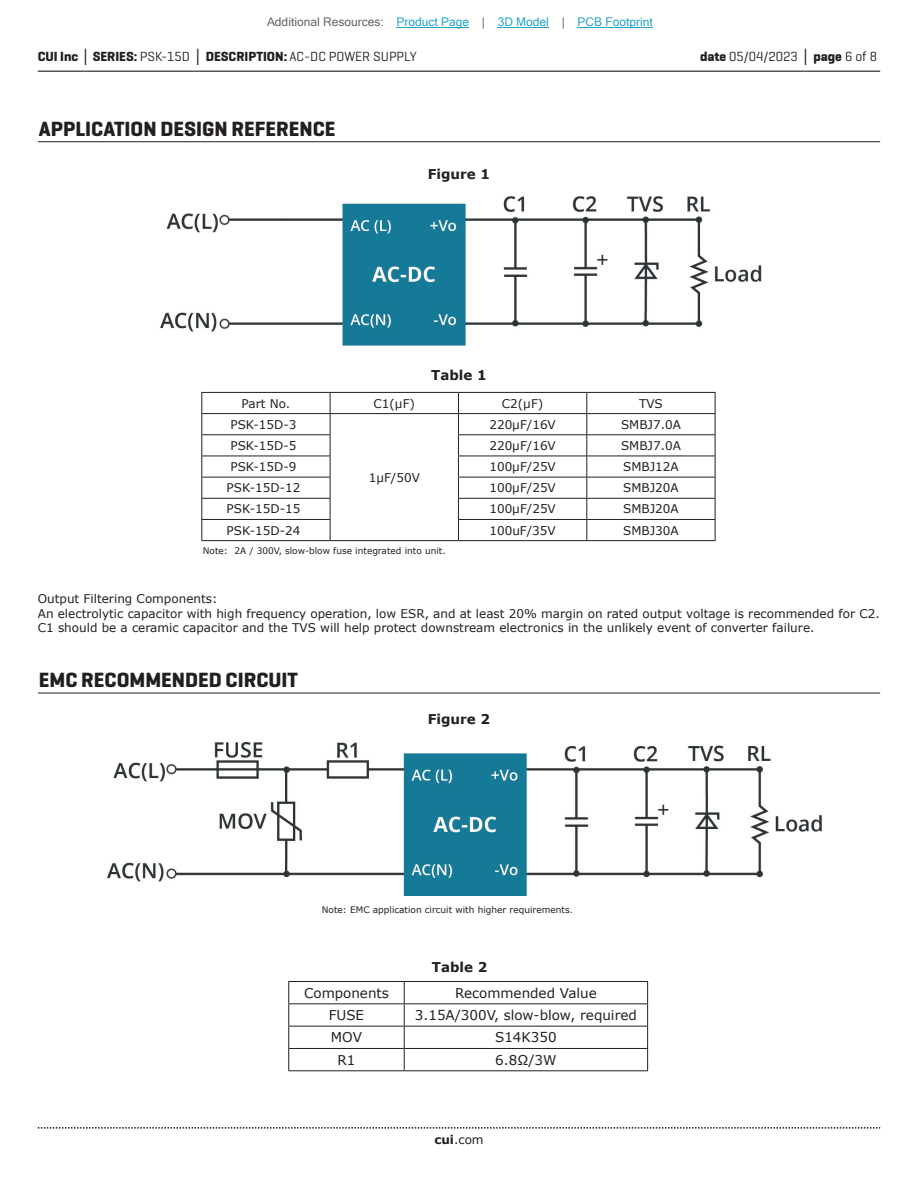
<style>
.page{position:relative;width:918px;height:1188px;background:#fff}
.page>*{position:absolute;margin:0;border:0;box-sizing:border-box;transform-origin:0 0}
.t1{font:700 21px "Geogrotesque";color:#231f20}
.t2{font:13.5px "Verdana";color:#231f20}
.t3{font:700 13.5px "Geogrotesque";color:#231f20}
.t4{font:700 13.5px "Verdana";color:#231f20}
.t5{font:13.5px "Geogrotesque";color:#231f20}
.t6{font:12px/14.4px "Verdana";color:#231f20}
.t7{font:12px "Microsoft Sans Serif";color:#23a4c6}
.t8{font:9px "Verdana";color:#231f20}
.s1{color:#63676b}
.s2{font-family:"Verdana"}
.s3{font-weight:400}
.s4{font-weight:700}
.s5{font-family:"Verdana";font-weight:700}
</style>
<div class="page">
<hr style="left:38px;top:71px;width:842px;height:1px;background:#231f20">
<svg style="left:38px;top:1127px;width:842px;height:2px"></svg>
<hr style="left:38px;top:141px;width:842px;height:1px;background:#231f20">
<hr style="left:201px;top:392px;width:129px;height:1px;background:#231f20">
<hr style="left:330px;top:392px;width:128px;height:1px;background:#231f20">
<hr style="left:458px;top:392px;width:129px;height:1px;background:#231f20">
<hr style="left:587px;top:392px;width:129px;height:1px;background:#231f20">
<hr style="left:201px;top:413px;width:129px;height:1px;background:#231f20">
<hr style="left:330px;top:413px;width:128px;height:1px;background:#231f20">
<hr style="left:458px;top:413px;width:129px;height:1px;background:#231f20">
<hr style="left:587px;top:413px;width:129px;height:1px;background:#231f20">
<hr style="left:458px;top:434px;width:129px;height:1px;background:#231f20">
<hr style="left:587px;top:434px;width:129px;height:1px;background:#231f20">
<hr style="left:458px;top:456px;width:129px;height:1px;background:#231f20">
<hr style="left:587px;top:456px;width:129px;height:1px;background:#231f20">
<hr style="left:458px;top:477px;width:129px;height:1px;background:#231f20">
<hr style="left:587px;top:477px;width:129px;height:1px;background:#231f20">
<hr style="left:458px;top:498px;width:129px;height:1px;background:#231f20">
<hr style="left:587px;top:498px;width:129px;height:1px;background:#231f20">
<svg style="left:330px;top:393px;width:1px;height:147px"></svg>
<hr style="left:458px;top:519px;width:129px;height:1px;background:#231f20">
<svg style="left:458px;top:393px;width:1px;height:147px"></svg>
<hr style="left:587px;top:519px;width:129px;height:1px;background:#231f20">
<svg style="left:586px;top:393px;width:1px;height:147px"></svg>
<svg style="left:715px;top:393px;width:1px;height:147px"></svg>
<hr style="left:330px;top:540px;width:128px;height:1px;background:#231f20">
<hr style="left:458px;top:540px;width:129px;height:1px;background:#231f20">
<hr style="left:587px;top:540px;width:129px;height:1px;background:#231f20">
<hr style="left:201px;top:434px;width:130px;height:1px;background:#231f20">
<hr style="left:201px;top:456px;width:130px;height:1px;background:#231f20">
<hr style="left:201px;top:477px;width:130px;height:1px;background:#231f20">
<hr style="left:201px;top:498px;width:130px;height:1px;background:#231f20">
<hr style="left:201px;top:519px;width:130px;height:1px;background:#231f20">
<svg style="left:201px;top:393px;width:1px;height:147px"></svg>
<hr style="left:201px;top:540px;width:129px;height:1px;background:#231f20">
<hr style="left:288px;top:981px;width:116px;height:1px;background:#231f20">
<hr style="left:404px;top:981px;width:244px;height:1px;background:#231f20">
<hr style="left:288px;top:1003px;width:116px;height:1px;background:#231f20">
<hr style="left:404px;top:1003px;width:244px;height:1px;background:#231f20">
<hr style="left:288px;top:1026px;width:116px;height:1px;background:#231f20">
<hr style="left:404px;top:1026px;width:244px;height:1px;background:#231f20">
<hr style="left:288px;top:1048px;width:116px;height:1px;background:#231f20">
<svg style="left:288px;top:982px;width:1px;height:88px"></svg>
<hr style="left:404px;top:1048px;width:244px;height:1px;background:#231f20">
<svg style="left:404px;top:982px;width:1px;height:88px"></svg>
<svg style="left:647px;top:982px;width:1px;height:88px"></svg>
<hr style="left:288px;top:1070px;width:116px;height:1px;background:#231f20">
<hr style="left:404px;top:1070px;width:244px;height:1px;background:#231f20">
<hr style="left:38px;top:693px;width:842px;height:1px;background:#231f20">
<img style="left:160px;top:196px;width:602px;height:150px">
<img style="left:107px;top:742px;width:714px;height:153px">
<hr style="left:397px;top:27px;width:72px;height:1px;background:#23a4c6">
<hr style="left:498px;top:27px;width:51px;height:1px;background:#23a4c6">
<hr style="left:578px;top:27px;width:75px;height:1px;background:#23a4c6">
<p class="t7" style="left:267px;top:15px;width:387px"><span class="s1">Additional Resources:</span> Product Page <span class="s1">|</span> 3D Model <span class="s1">|</span> PCB Footprint</p>
<p class="t3" style="left:38px;top:48px;width:380px">CUI Inc <span class="s2">│</span> SERIES: <span class="s3">PSK-15D</span> <span class="s2">│</span> DESCRIPTION: <span class="s3">AC-DC POWER SUPPLY</span></p>
<p class="t5" style="left:700px;top:48px;width:179px"><span class="s4">date</span> 05/04/2023 <span class="s5">│</span> <span class="s4">page</span> 6 of 8</p>
<h1 class="t1" style="left:39px;top:116px;width:298px">APPLICATION DESIGN REFERENCE</h1>
<p class="t4" style="left:428px;top:164px;width:64px">Figure 1</p>
<p class="t4" style="left:431px;top:365px;width:57px">Table 1</p>
<p class="t6" style="left:242px;top:396px;width:50px">Part No.</p>
<p class="t6" style="left:374px;top:396px;width:43px">C1(µF)</p>
<p class="t6" style="left:502px;top:396px;width:43px">C2(µF)</p>
<p class="t6" style="left:639px;top:396px;width:25px">TVS</p>
<p class="t6" style="left:230px;top:417px;width:68px">PSK-15D-3</p>
<p class="t6" style="left:489px;top:417px;width:68px">220µF/16V</p>
<p class="t6" style="left:621px;top:417px;width:61px">SMBJ7.0A</p>
<p class="t6" style="left:230px;top:438px;width:68px">PSK-15D-5</p>
<p class="t6" style="left:489px;top:438px;width:68px">220µF/16V</p>
<p class="t6" style="left:621px;top:438px;width:61px">SMBJ7.0A</p>
<p class="t6" style="left:230px;top:459px;width:68px">PSK-15D-9</p>
<p class="t6" style="left:489px;top:459px;width:68px">100µF/25V</p>
<p class="t6" style="left:623px;top:459px;width:57px">SMBJ12A</p>
<p class="t6" style="left:227px;top:481px;width:75px">PSK-15D-12</p>
<p class="t6" style="left:489px;top:481px;width:68px">100µF/25V</p>
<p class="t6" style="left:623px;top:481px;width:57px">SMBJ20A</p>
<p class="t6" style="left:227px;top:502px;width:75px">PSK-15D-15</p>
<p class="t6" style="left:489px;top:502px;width:68px">100µF/25V</p>
<p class="t6" style="left:623px;top:502px;width:57px">SMBJ20A</p>
<p class="t6" style="left:227px;top:523px;width:75px">PSK-15D-24</p>
<p class="t6" style="left:489px;top:523px;width:68px">100uF/35V</p>
<p class="t6" style="left:623px;top:523px;width:57px">SMBJ30A</p>
<p class="t8" style="left:203px;top:544px;width:244px">Note: 2A / 300V, slow-blow fuse integrated into unit.</p>
<p class="t6" style="left:369px;top:470px;width:53px">1µF/50V</p>
<p class="t6" style="left:38px;top:591px;width:843px">Output Filtering Components:<br>An electrolytic capacitor with high frequency operation, low ESR, and at least 20% margin on rated output voltage is recommended for C2.<br>C1 should be a ceramic capacitor and the TVS will help protect downstream electronics in the unlikely event of converter failure.</p>
<h1 class="t1" style="left:39px;top:667px;width:261px">EMC RECOMMENDED CIRCUIT</h1>
<p class="t4" style="left:428px;top:709px;width:64px">Figure 2</p>
<p class="t8" style="left:322px;top:904px;width:253px">Note: EMC application circuit with higher requirements.</p>
<p class="t4" style="left:432px;top:957px;width:57px">Table 2</p>
<p class="t2" style="left:304px;top:984px;width:86px">Components</p>
<p class="t2" style="left:455px;top:984px;width:143px">Recommended Value</p>
<p class="t2" style="left:329px;top:1006px;width:37px">FUSE</p>
<p class="t2" style="left:415px;top:1006px;width:223px">3.15A/300V, slow-blow, required</p>
<p class="t2" style="left:331px;top:1028px;width:33px">MOV</p>
<p class="t2" style="left:495px;top:1028px;width:63px">S14K350</p>
<p class="t2" style="left:337px;top:1051px;width:19px">R1</p>
<p class="t2" style="left:495px;top:1051px;width:63px">6.8Ω/3W</p>
<p class="t6" style="left:434px;top:1132px;width:51px"><span class="s4">cui</span>.com</p>
</div>
